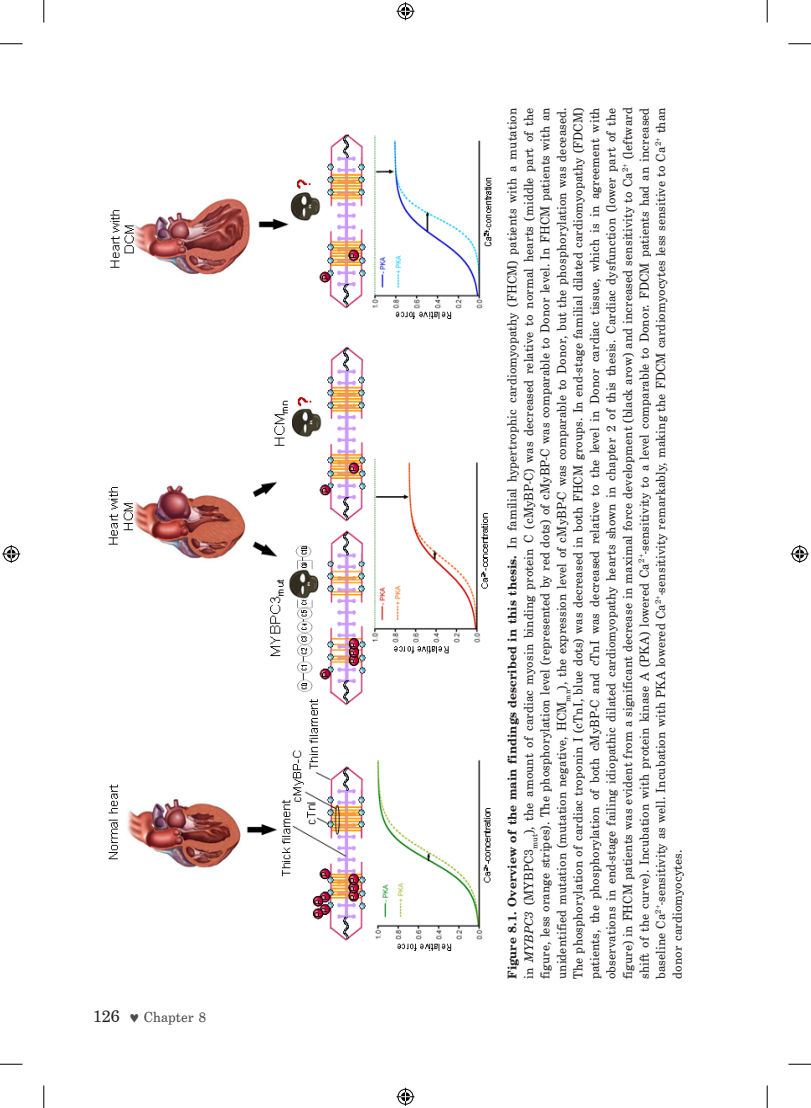
<style>
.page{position:relative;width:811px;height:1108px;background:#fff}
.page>*{position:absolute;margin:0;border:0;box-sizing:border-box;transform-origin:0 0}
.t1{font:18px "Century Sch T";color:#231f20}
.Onderschrift_bladzij{font:15px "Century Sch T";color:#4b4c4d}
.Proefschrift_Bijschr{font:13.5px/16.5px "Century Sch T";letter-spacing:.01em;color:#231f20;text-align:justify}
.s1{font-family:"Century Schoolbook BT";font-weight:700;font-size:12px}
.s2{font-family:"Century Schoolbook BT";font-style:italic;font-size:12px}
</style>
<div class="page">
<img style="left:108px;top:134px;width:384px;height:817px">
<svg style="left:0;top:44px;width:22px;height:1px"></svg>
<svg style="left:788px;top:44px;width:22px;height:1px"></svg>
<svg style="left:0;top:1064px;width:22px;height:1px"></svg>
<svg style="left:788px;top:1064px;width:22px;height:1px"></svg>
<svg style="left:44px;top:0;width:1px;height:22px"></svg>
<svg style="left:44px;top:1085px;width:1px;height:23px"></svg>
<svg style="left:766px;top:0;width:1px;height:22px"></svg>
<svg style="left:766px;top:1085px;width:1px;height:23px"></svg>
<svg style="left:396px;top:2px;width:18px;height:18px"></svg>
<svg style="left:396px;top:1088px;width:18px;height:18px"></svg>
<svg style="left:2px;top:545px;width:18px;height:18px"></svg>
<svg style="left:790px;top:545px;width:18px;height:18px"></svg>
<h1 class="t1" style="left:93px;top:1006px;width:28px">126</h1>
<p class="Onderschrift_bladzij" style="left:129px;top:1008px;width:79px">♥ Chapter 8</p>
<p class="Proefschrift_Bijschr" style="left:504px;top:979px;width:873px;rotate:-90deg"><span class="s1">Figure 8.1. Overview of the main findings described in this thesis.</span> In familial hypertrophic cardiomyopathy (FHCM) patients with a mutation in <span class="s2">MYBPC3</span> (MYBPC3<sub>mut</sub>), the amount of cardiac myosin binding protein C (cMyBP‑C) was decreased relative to normal hearts (middle part of the figure, less orange stripes). The phosphorylation level (represented by red dots) of cMyBP‑C was comparable to Donor level. In FHCM patients with an unidentified mutation (mutation negative, HCM<sub>mn</sub>), the expression level of cMyBP‑C was comparable to Donor, but the phosphorylation was deceased.<br>The phosphorylation of cardiac troponin I (cTnI, blue dots) was decreased in both FHCM groups. In end-stage familial dilated cardiomyopathy (FDCM) patients, the phosphorylation of both cMyBP‑C and cTnI was decreased relative to the level in Donor cardiac tissue, which is in agreement with observations in end-stage failing idiopathic dilated cardiomyopathy hearts shown in chapter 2 of this thesis. Cardiac dysfunction (lower part of the figure) in FHCM patients was evident from a significant decrease in maximal force development (black arow) and increased sensitivity to Ca<sup>2+</sup> (leftward shift of the curve). Incubation with protein kinase A (PKA) lowered Ca<sup>2+</sup>‑sensitivity to a level comparable to Donor. FDCM patients had an increased baseline Ca<sup>2+</sup>‑sensitivity as well. Incubation with PKA lowered Ca<sup>2+</sup>‑sensitivity remarkably, making the FDCM cardiomyocytes less sensitive to Ca<sup>2+</sup> than donor cardiomyocytes.</p>
</div>
